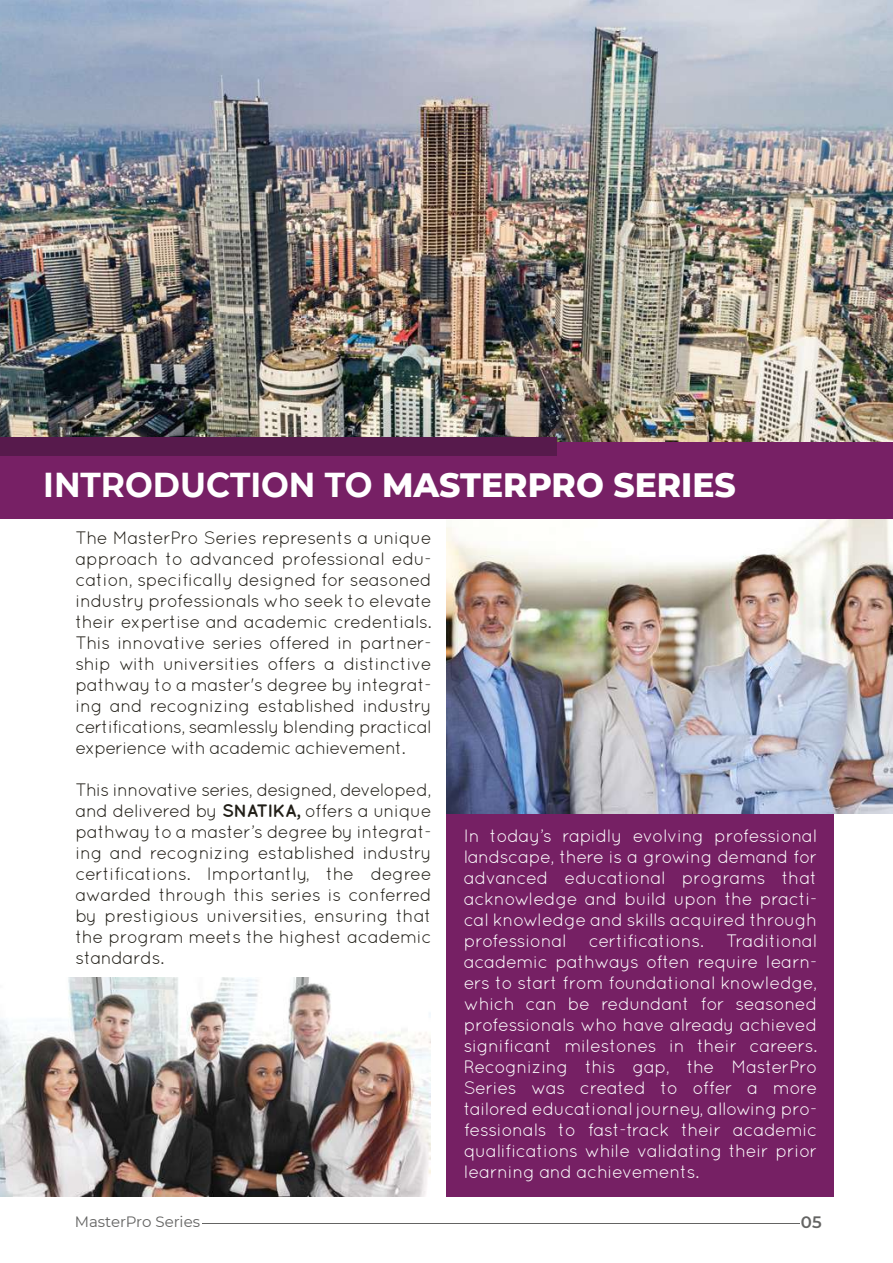
<style>
.page{position:relative;width:893px;height:1263px;background:#fff}
.page>*{position:absolute;margin:0;border:0;box-sizing:border-box;transform-origin:0 0}
.t1{font:800 34.5px "Montserrat";color:#fff;scale:.95 1}
.t2{font:18px/21px "Quicksand";letter-spacing:-.045em;color:#211e17;text-align:justify}
.t3{font:18px/21px "Quicksand";letter-spacing:-.025em;color:#fff;text-align:justify}
.t4{font:600 16.5px "Montserrat";color:#646463}
.t5{font:15px "Montserrat";color:#646463}
.s1{font-weight:700}
</style>
<div class="page">
<div style="left:446px;top:814px;width:387px;height:383px;background:#762064"></div>
<img style="left:446px;top:518px;width:447px;height:295px">
<img style="left:0;top:977px;width:431px;height:220px">
<img style="left:0;top:0;width:893px;height:442px">
<div style="left:0;top:442px;width:893px;height:76px;background:#772065"></div>
<div style="left:0;top:438px;width:557px;height:18px;background:#571a4c"></div>
<hr style="left:202px;top:1223px;width:598px;height:1px;background:#646463">
<h1 class="t1" style="left:43px;top:460px;width:731px"><span class="s1">INTRODUCTION TO</span> MASTERPRO SERIES</h1>
<p class="t2" style="left:76px;top:527px;width:358px">The MasterPro Series represents a unique approach to advanced professional edu&shy;cation, specifically designed for seasoned industry professionals who seek to elevate their expertise and academic credentials.<br>This innovative series offered in partner&shy;ship with universities offers a distinctive pathway to a master's degree by integrat&shy;ing and recognizing established industry certifications, seamlessly blending practical experience with academic achievement.</p>
<p class="t2" style="left:76px;top:779px;width:358px">This innovative series, designed, developed, and delivered by <span class="s1">SNATIKA,</span> offers a unique pathway to a master’s degree by integrat&shy;ing and recognizing established industry certifications. Importantly, the degree awarded through this series is conferred by prestigious universities, ensuring that the program meets the highest academic standards.</p>
<p class="t3" style="left:464px;top:825px;width:355px">In today’s rapidly evolving professional landscape, there is a growing demand for advanced educational programs that acknowledge and build upon the practi&shy;cal knowledge and skills acquired through professional certifications. Traditional academic pathways often require learn&shy;ers to start from foundational knowledge, which can be redundant for seasoned professionals who have already achieved significant milestones in their careers.<br>Recognizing this gap, the MasterPro Series was created to offer a more tailored educational journey, allowing pro&shy;fessionals to fast-track their academic qualifications while validating their prior learning and achievements.</p>
<p class="t5" style="left:75px;top:1212px;width:127px">MasterPro Series</p>
<p class="t4" style="left:801px;top:1210px;width:22px">05</p>
</div>
